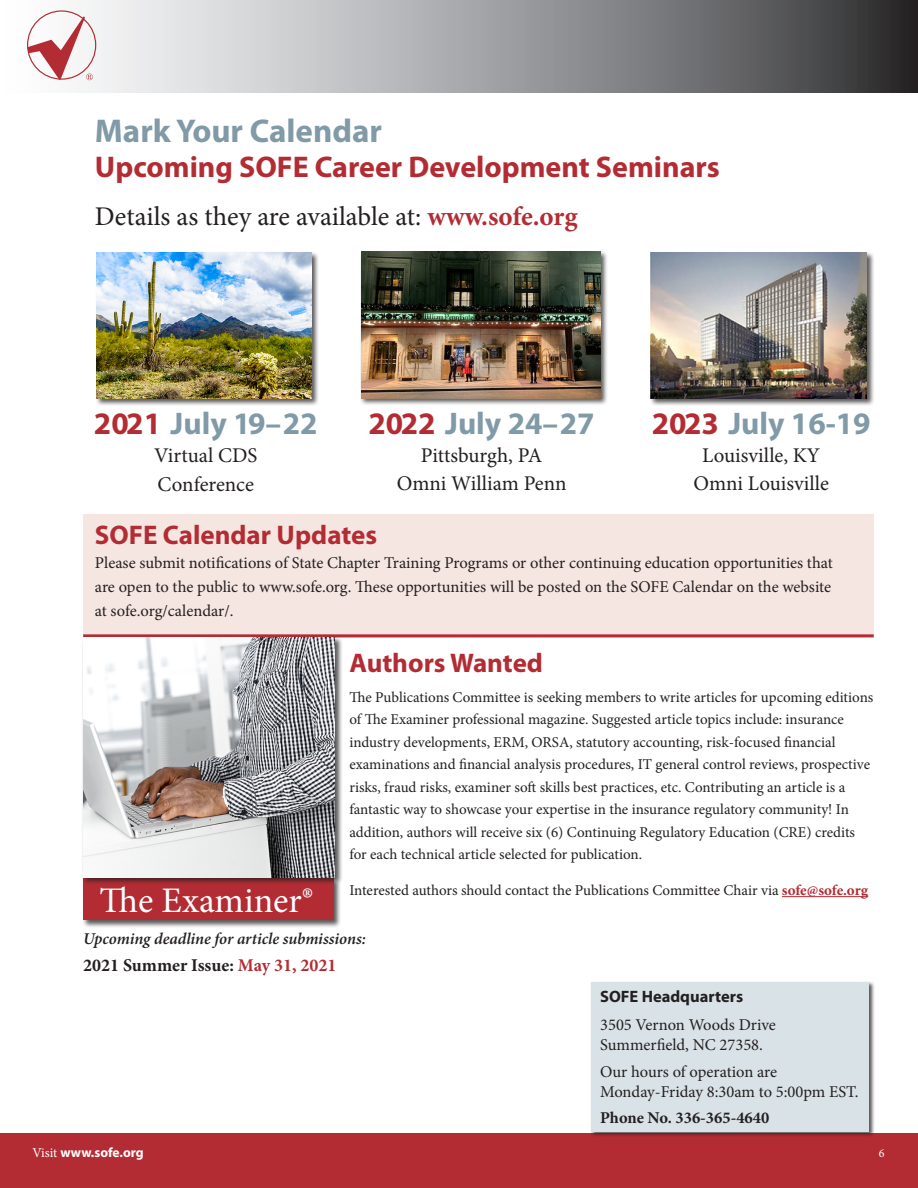
<style>
.page{position:relative;width:918px;height:1188px;background:#fff}
.page>*{position:absolute;margin:0;border:0;box-sizing:border-box;transform-origin:0 0}
.t1{font:36px "Minion Pro";color:#fff}
.Subhead_1{font:700 33px "Myriad Pro";color:#809aa7}
.Subhead_1-2{font:700 31.35px "Myriad Pro";color:#809aa7}
.Subhead_1-3{font:700 30px "Myriad Pro";color:#b32c33}
.Subhead_1-4{font:27px "Minion Pro";letter-spacing:-.005em;color:#231f20}
.Headline{font:700 27px "Myriad Pro";color:#b32c33}
.Body_text_No_Indent{font:700 27px "Myriad Pro";color:#b32c33}
.Body_text_No_Indent-2{font:20.85px "Minion Pro";color:#231f20}
.BODY{font:20.85px "Minion Pro";color:#231f20}
.Body_text_No_Indent-3{font:700 18px "Minion Pro";color:#231f20}
.Body_text_No_Indent-4{font:16.5px/24px "Minion Pro";color:#231f20;text-align:justify}
.Body_text_No_Indent-5{font:italic 600 16.5px "Minion Pro";letter-spacing:-.005em;color:#231f20}
.Body_text_No_Indent-6{font:700 16.5px "Minion Pro";color:#231f20}
.Body_text_No_Indent-7{font:700 16.5px "Myriad Pro";color:#231f20}
.Body_text_No_Indent-8{font:15px/22.5px "Minion Pro";color:#231f20}
.t2{font:700 13.5px "Myriad Pro";color:#fff}
.t3{font:12px "Minion Pro";color:#fff}
.s1{font-weight:700;color:#b32c33}
.s2{color:#b32c33}
.s3{font-family:"Minion Pro";font-weight:400}
</style>
<div class="page">
<div style="left:0;top:1133px;width:918px;height:55px;background:#b32c33"></div>
<svg style="left:27px;top:0;width:891px;height:93px;background:#9b9b9e"></svg>
<svg style="left:28px;top:16px;width:65px;height:64px"></svg>
<div style="left:83px;top:514px;width:791px;height:123px;background:#f5e6e1"></div>
<div style="left:82px;top:877px;width:259px;height:51px;background:#231f20;opacity:.75"></div>
<div style="left:83px;top:879px;width:250px;height:41px;background:#b32c33"></div>
<hr style="left:83px;top:634px;width:791px;height:3px;background:#b32c33">
<div style="left:590px;top:981px;width:285px;height:156px;background:#231f20;opacity:.75"></div>
<div style="left:591px;top:982px;width:278px;height:149px;background:#d9e2e7"></div>
<div style="left:82px;top:636px;width:261px;height:249px;background:#231f20;opacity:.75"></div>
<img style="left:83px;top:637px;width:252px;height:240px">
<hr style="left:782px;top:896px;width:86px;height:1px;background:#b32c33">
<div style="left:95px;top:251px;width:224px;height:155px;background:#231f20;opacity:.75"></div>
<img style="left:96px;top:253px;width:215px;height:146px">
<div style="left:650px;top:252px;width:225px;height:154px;background:#231f20;opacity:.75"></div>
<img style="left:651px;top:253px;width:216px;height:146px">
<div style="left:360px;top:250px;width:248px;height:156px;background:#231f20;opacity:.75"></div>
<img style="left:361px;top:252px;width:239px;height:146px">
<p class="Subhead_1" style="left:95px;top:110px;width:289px">Mark Your Calendar</p>
<p class="Subhead_1-3" style="left:95px;top:147px;width:627px">Upcoming SOFE Career Development Seminars</p>
<p class="Subhead_1-4" style="left:95px;top:198px;width:484px">Details as they are available at: <span class="s1">www.sofe.org</span></p>
<p class="Subhead_1-2" style="left:94px;top:403px;width:225px"><span class="s2">2021</span> July 19–22</p>
<p class="Body_text_No_Indent-2" style="left:154px;top:441px;width:105px">Virtual CDS</p>
<p class="Body_text_No_Indent-2" style="left:158px;top:471px;width:98px">Conference</p>
<p class="Subhead_1-2" style="left:369px;top:403px;width:228px"><span class="s2">2022</span> July 24–27</p>
<p class="BODY" style="left:421px;top:441px;width:123px">Pittsburgh, PA</p>
<p class="Body_text_No_Indent-2" style="left:397px;top:469px;width:171px">Omni William Penn</p>
<p class="Subhead_1-2" style="left:652px;top:403px;width:220px"><span class="s2">2023</span> July 16-19</p>
<p class="BODY" style="left:702px;top:442px;width:119px">Louisville, KY</p>
<p class="Body_text_No_Indent-2" style="left:693px;top:470px;width:137px">Omni Louisville</p>
<p class="Headline" style="left:95px;top:518px;width:284px">SOFE Calendar Updates</p>
<p class="Body_text_No_Indent-4" style="left:95px;top:551px;width:739px">Please submit notifications of State Chapter Training Programs or other continuing education opportunities that are open to the public to www.sofe.org. These opportunities will be posted on the SOFE Calendar on the website at sofe.org/calendar/.</p>
<p class="t1" style="left:100px;top:876px;width:215px">The Examiner®</p>
<p class="Body_text_No_Indent" style="left:349px;top:646px;width:195px">Authors Wanted</p>
<p class="Body_text_No_Indent-8" style="left:349px;top:686px;width:525px">The Publications Committee is seeking members to write articles for upcoming editions of The Examiner professional magazine. Suggested article topics include: insurance industry developments, ERM, ORSA, statutory accounting, risk-focused financial examinations and financial analysis procedures, IT general control reviews, prospective risks, fraud risks, examiner soft skills best practices, etc. Contributing an article is a fantastic way to showcase your expertise in the insurance regulatory community! In addition, authors will receive six (6) Continuing Regulatory Education (CRE) credits for each technical article selected for publication.</p>
<p class="Body_text_No_Indent-8" style="left:349px;top:879px;width:520px">Interested authors should contact the Publications Committee Chair via <span class="s1">sofe@sofe.org</span></p>
<p class="Body_text_No_Indent-5" style="left:83px;top:928px;width:284px">Upcoming deadline for article submissions:</p>
<p class="Body_text_No_Indent-3" style="left:83px;top:953px;width:255px">2021 Summer Issue: <span class="s2">May 31, 2021</span></p>
<p class="Body_text_No_Indent-7" style="left:600px;top:986px;width:145px">SOFE Headquarters</p>
<p class="Body_text_No_Indent-4" style="left:600px;top:1013px;width:177px">3505 Vernon Woods Drive</p>
<p class="Body_text_No_Indent-4" style="left:600px;top:1033px;width:164px">Summerfield, NC 27358.</p>
<p class="Body_text_No_Indent-4" style="left:600px;top:1059px;width:179px">Our hours of operation are</p>
<p class="Body_text_No_Indent-4" style="left:600px;top:1080px;width:260px">Monday-Friday 8:30am to 5:00pm EST.</p>
<p class="Body_text_No_Indent-6" style="left:600px;top:1107px;width:171px">Phone No. 336-365-4640</p>
<p class="t2" style="left:32px;top:1144px;width:113px"><span class="s3">Visit</span> www.sofe.org</p>
<p class="t3" style="left:879px;top:1145px;width:7px">6</p>
</div>
